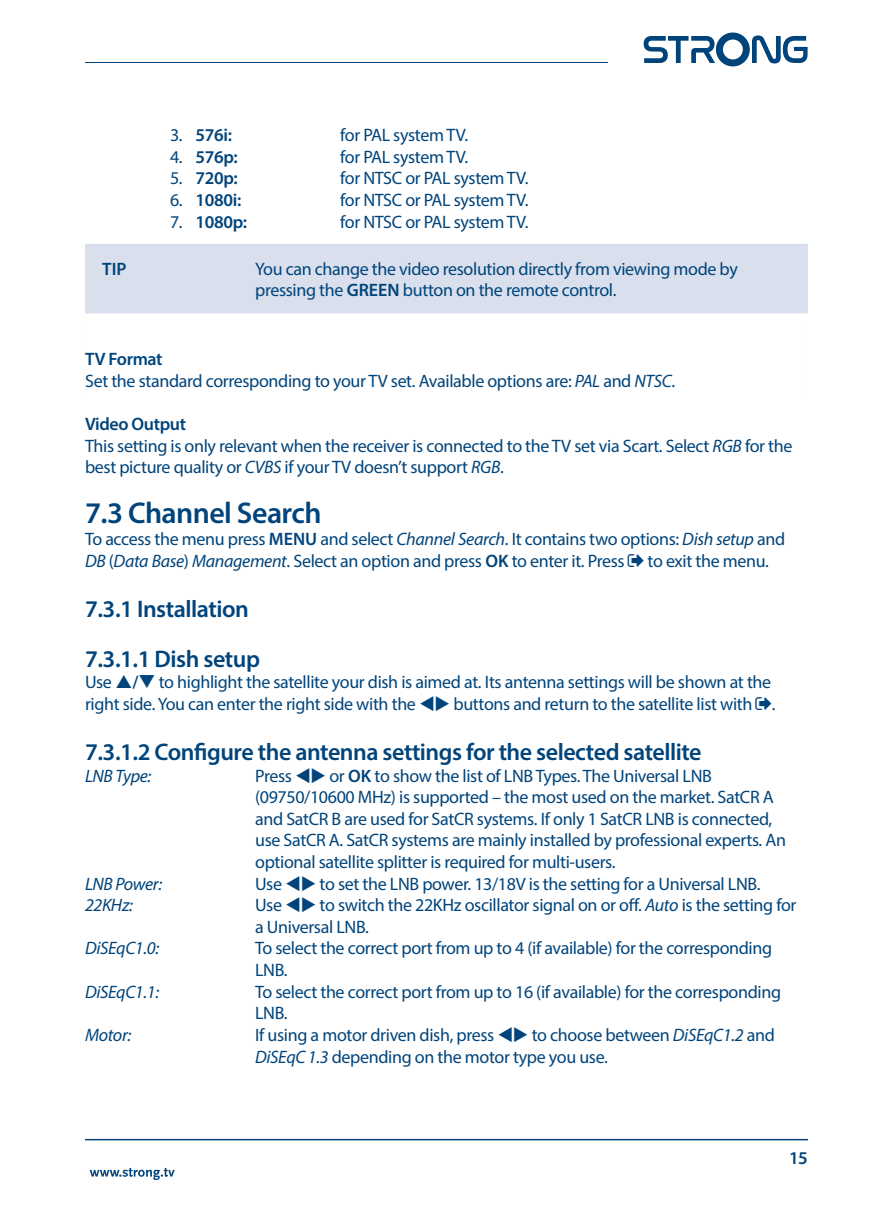
<style>
.page{position:relative;width:893px;height:1217px;background:#fff}
.page>*{position:absolute;margin:0;border:0;box-sizing:border-box;transform-origin:0 0}
.t1{font:600 30px "Myriad Pro";letter-spacing:-.02em;color:#00447b}
.t2{font:600 24px/50.1px "Myriad Pro";letter-spacing:-.02em;color:#00447b}
.t3{font:18px/21.6px "Myriad Pro";letter-spacing:-.02em;color:#00447b}
.t4{font:italic 18px "Myriad Pro";letter-spacing:-.02em;color:#00447b}
.t5{font:600 18px "Myriad Pro";letter-spacing:-.02em;color:#00447b}
.s1{font-weight:400}
.s2{font-weight:600}
.s3{font-style:italic}
</style>
<div class="page">
<hr style="left:85px;top:1138px;width:723px;height:2px;background:#00447b">
<svg style="left:90px;top:1167px;width:85px;height:12px"></svg>
<hr style="left:85px;top:62px;width:523px;height:1px;background:#00447b">
<svg style="left:644px;top:33px;width:164px;height:33px"></svg>
<div style="left:85px;top:244px;width:723px;height:150px;background:#d9dfec"></div>
<div style="left:85px;top:313px;width:723px;height:105px;background:#fff"></div>
<p class="t5" style="left:170px;top:124px;width:63px"><span class="s1">3.</span> 576i:</p>
<p class="t3" style="left:340px;top:124px;width:129px">for PAL system TV.</p>
<p class="t5" style="left:170px;top:145px;width:69px"><span class="s1">4.</span> 576p:</p>
<p class="t3" style="left:340px;top:146px;width:129px">for PAL system TV.</p>
<p class="t5" style="left:170px;top:167px;width:69px"><span class="s1">5.</span> 720p:</p>
<p class="t3" style="left:340px;top:167px;width:190px">for NTSC or PAL system TV.</p>
<p class="t5" style="left:170px;top:188px;width:73px"><span class="s1">6.</span> 1080i:</p>
<p class="t3" style="left:340px;top:189px;width:190px">for NTSC or PAL system TV.</p>
<p class="t5" style="left:170px;top:210px;width:79px"><span class="s1">7.</span> 1080p:</p>
<p class="t3" style="left:340px;top:210px;width:190px">for NTSC or PAL system TV.</p>
<p class="t5" style="left:102px;top:257px;width:26px">TIP</p>
<p class="t3" style="left:255px;top:257px;width:484px">You can change the video resolution directly from viewing mode by pressing the <span class="s2">GREEN</span> button on the remote control.</p>
<p class="t3" style="left:85px;top:348px;width:592px"><span class="s2">TV Format<br></span>Set the standard corresponding to your TV set. Available options are: <span class="s3">PAL</span> and <span class="s3">NTSC</span>.</p>
<p class="t3" style="left:85px;top:413px;width:709px"><span class="s2">Video Output<br></span>This setting is only relevant when the receiver is connected to the TV set via Scart. Select <span class="s3">RGB</span> for the best picture quality or <span class="s3">CVBS</span> if your TV doesn’t support <span class="s3">RGB</span>.</p>
<h1 class="t1" style="left:85px;top:494px;width:238px">7.3 Channel Search</h1>
<p class="t3" style="left:85px;top:527px;width:702px">To access the menu press <span class="s2">MENU</span> and select <span class="s3">Channel Search</span>. It contains two options: <span class="s3">Dish setup</span> and<br><span class="s3">DB</span> (<span class="s3">Data Base</span>) <span class="s3">Management</span>. Select an option and press <span class="s2">OK</span> to enter it. Press</p>
<p class="t3" style="left:647px;top:549px;width:123px">to exit the menu.</p>
<h2 class="t2" style="left:85px;top:582px;width:177px">7.3.1 Installation<br>7.3.1.1 Dish setup</h2>
<p class="t3" style="left:85px;top:671px;width:692px">Use <span class="s2">/</span>❑ to highlight the satellite your dish is aimed at. Its antenna settings will be shown at the right side. You can enter the right side with the ▼◆ buttons and return to the satellite list with .</p>
<h2 class="t2" style="left:85px;top:726px;width:618px">7.3.1.2 Configure the antenna settings for the selected satellite</h2>
<p class="t4" style="left:85px;top:764px;width:68px">LNB Type:</p>
<p class="t3" style="left:255px;top:764px;width:532px">Press ▼◆ or <span class="s2">OK</span> to show the list of LNB Types. The Universal LNB (09750/10600 MHz) is supported – the most used on the market. SatCR A and SatCR B are used for SatCR systems. If only 1 SatCR LNB is connected, use SatCR A. SatCR systems are mainly installed by professional experts. An optional satellite splitter is required for multi-users.</p>
<p class="t4" style="left:85px;top:872px;width:79px">LNB Power:</p>
<p class="t3" style="left:255px;top:872px;width:507px">Use ▼◆ to set the LNB power. 13/18V is the setting for a Universal LNB.</p>
<p class="t4" style="left:85px;top:893px;width:49px">22KHz:</p>
<p class="t3" style="left:255px;top:893px;width:543px">Use ▼◆ to switch the 22KHz oscillator signal on or off. <span class="s3">Auto</span> is the setting for a Universal LNB.</p>
<p class="t4" style="left:85px;top:937px;width:76px">DiSEqC1.0:</p>
<p class="t3" style="left:255px;top:937px;width:519px">To select the correct port from up to 4 (if available) for the corresponding<br>LNB.</p>
<p class="t4" style="left:85px;top:980px;width:76px">DiSEqC1.1:</p>
<p class="t3" style="left:255px;top:980px;width:527px">To select the correct port from up to 16 (if available) for the corresponding<br>LNB.</p>
<p class="t4" style="left:85px;top:1023px;width:48px">Motor:</p>
<p class="t3" style="left:255px;top:1023px;width:521px">If using a motor driven dish, press ▼◆ to choose between <span class="s3">DiSEqC1.2</span> and<br><span class="s3">DiSEqC 1.3</span> depending on the motor type you use.</p>
<p class="t5" style="left:789px;top:1146px;width:20px">15</p>
</div>
